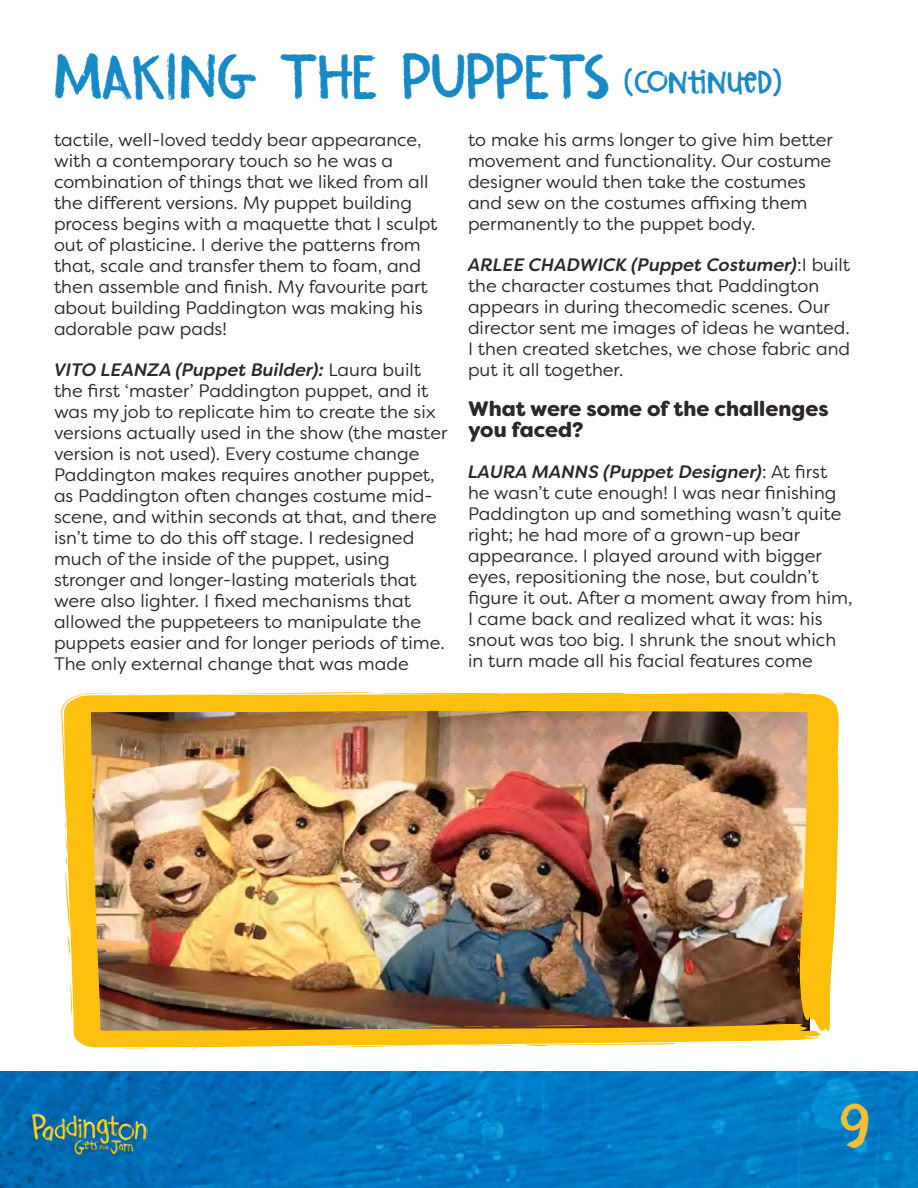
<style>
.page{position:relative;width:918px;height:1188px;background:#fff}
.page>*{position:absolute;margin:0;border:0;box-sizing:border-box;transform-origin:0 0}
.t1{font:45px "Storyboard";color:#1789c5}
.t2{font:45px "Storyboard";color:#f4bf34}
.t3{font:900 21px/21px "Filson Soft";color:#2c2728}
.t4{font:18px/21px "Filson Soft";color:#2c2728}
.s1{font-size:23.55px}
.s2{font-weight:500;font-style:italic}
</style>
<div class="page">
<img style="left:0;top:1071px;width:918px;height:117px">
<img style="left:31px;top:1112px;width:116px;height:44px">
<svg style="left:123px;top:1048px;width:25px;height:1px"></svg>
<svg style="left:330px;top:1047px;width:29px;height:1px"></svg>
<img style="left:70px;top:692px;width:769px;height:355px">
<svg style="left:837px;top:753px;width:2px;height:9px"></svg>
<svg style="left:61px;top:693px;width:57px;height:264px;background:#e6b953"></svg>
<svg style="left:416px;top:1025px;width:178px;height:3px"></svg>
<svg style="left:340px;top:1027px;width:15px;height:1px"></svg>
<svg style="left:245px;top:1027px;width:30px;height:2px"></svg>
<svg style="left:797px;top:954px;width:3px;height:19px"></svg>
<h1 class="t1" style="left:54px;top:57px;width:729px">MAKING THE PUPPETS <span class="s1">(CONTINUED)</span></h1>
<p class="t4" style="left:54px;top:129px;width:385px">tactile, well-loved teddy bear appearance, with a contemporary touch so he was a combination of things that we liked from all the different versions. My puppet building process begins with a maquette that I sculpt out of plasticine. I derive the patterns from that, scale and transfer them to foam, and then assemble and finish. My favourite part about building Paddington was making his adorable paw pads!</p>
<p class="t4" style="left:54px;top:359px;width:395px"><span class="s2">VITO LEANZA (Puppet Builder):</span> Laura built the first ‘master’ Paddington puppet, and it was my job to replicate him to create the six versions actually used in the show (the master version is not used). Every costume change Paddington makes requires another puppet, as Paddington often changes costume mid&shy;scene, and within seconds at that, and there isn’t time to do this off stage. I redesigned much of the inside of the puppet, using stronger and longer-lasting materials that were also lighter. I fixed mechanisms that allowed the puppeteers to manipulate the puppets easier and for longer periods of time.<br>The only external change that was made</p>
<p class="t4" style="left:468px;top:129px;width:366px">to make his arms longer to give him better movement and functionality. Our costume designer would then take the costumes and sew on the costumes affixing them permanently to the puppet body.</p>
<p class="t4" style="left:468px;top:254px;width:384px"><span class="s2">ARLEE CHADWICK (Puppet Costumer)</span>:I built the character costumes that Paddington appears in during thecomedic scenes. Our director sent me images of ideas he wanted.<br>I then created sketches, we chose fabric and put it all together.</p>
<p class="t3" style="left:468px;top:399px;width:362px">What were some of the challenges you faced?</p>
<p class="t4" style="left:468px;top:461px;width:386px"><span class="s2">LAURA MANNS (Puppet Designer)</span>: At first he wasn’t cute enough! I was near finishing Paddington up and something wasn’t quite right; he had more of a grown-up bear appearance. I played around with bigger eyes, repositioning the nose, but couldn’t figure it out. After a moment away from him, I came back and realized what it was: his snout was too big. I shrunk the snout which in turn made all his facial features come</p>
<h1 class="t2" style="left:839px;top:1106px;width:33px">9</h1>
</div>
